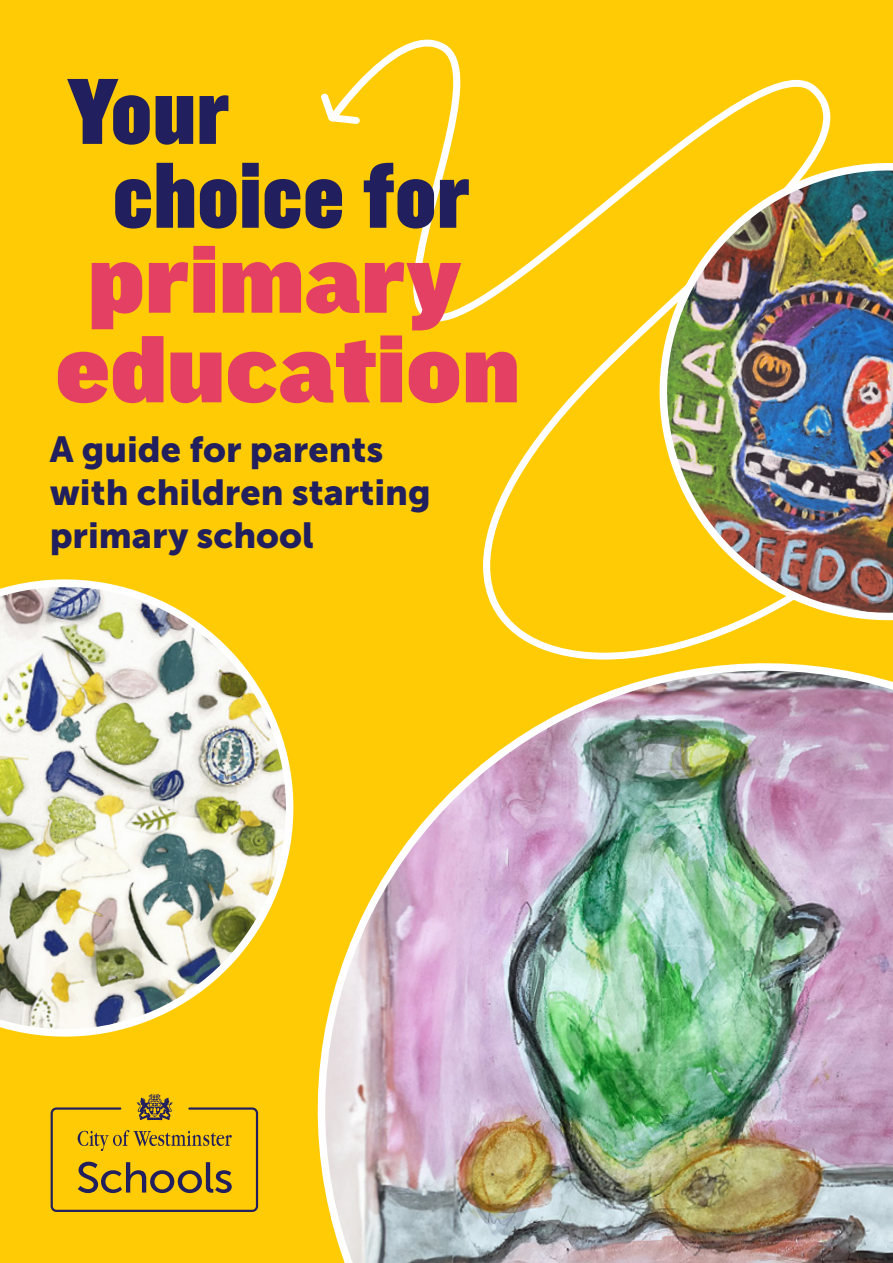
<style>
.page{position:relative;width:893px;height:1263px;background:#fecb04}
.page>*{position:absolute;margin:0;border:0;box-sizing:border-box;transform-origin:0 0}
.t1{font:97.5px/89.6px "Knockout HTF92 Ultmt Cruiserwt";letter-spacing:.02em;color:#e44063;text-align:center}
.t2{font:97.5px/83.8px "Knockout HTF90 Ultmt Welterwt";letter-spacing:.02em;color:#211f5d}
.t3{font:36px/43.2px "Museo Sans 900";color:#211f5d}
</style>
<div class="page">
<svg style="left:348px;top:40px;width:483px;height:554px"></svg>
<svg style="left:321px;top:93px;width:39px;height:31px"></svg>
<img style="left:0;top:579px;width:249px;height:458px">
<svg style="left:51px;top:1094px;width:198px;height:118px"></svg>
<img style="left:249px;top:594px;width:644px;height:669px">
<img style="left:636px;top:140px;width:257px;height:495px">
<h1 class="t2" style="left:113px;top:72px;width:357px;text-indent:-45px">Your choice for</h1>
<h1 class="t1" style="left:56px;top:238px;width:465px">primary education</h1>
<p class="t3" style="left:50px;top:427px;width:383px">A guide for parents with children starting primary school</p>
</div>
